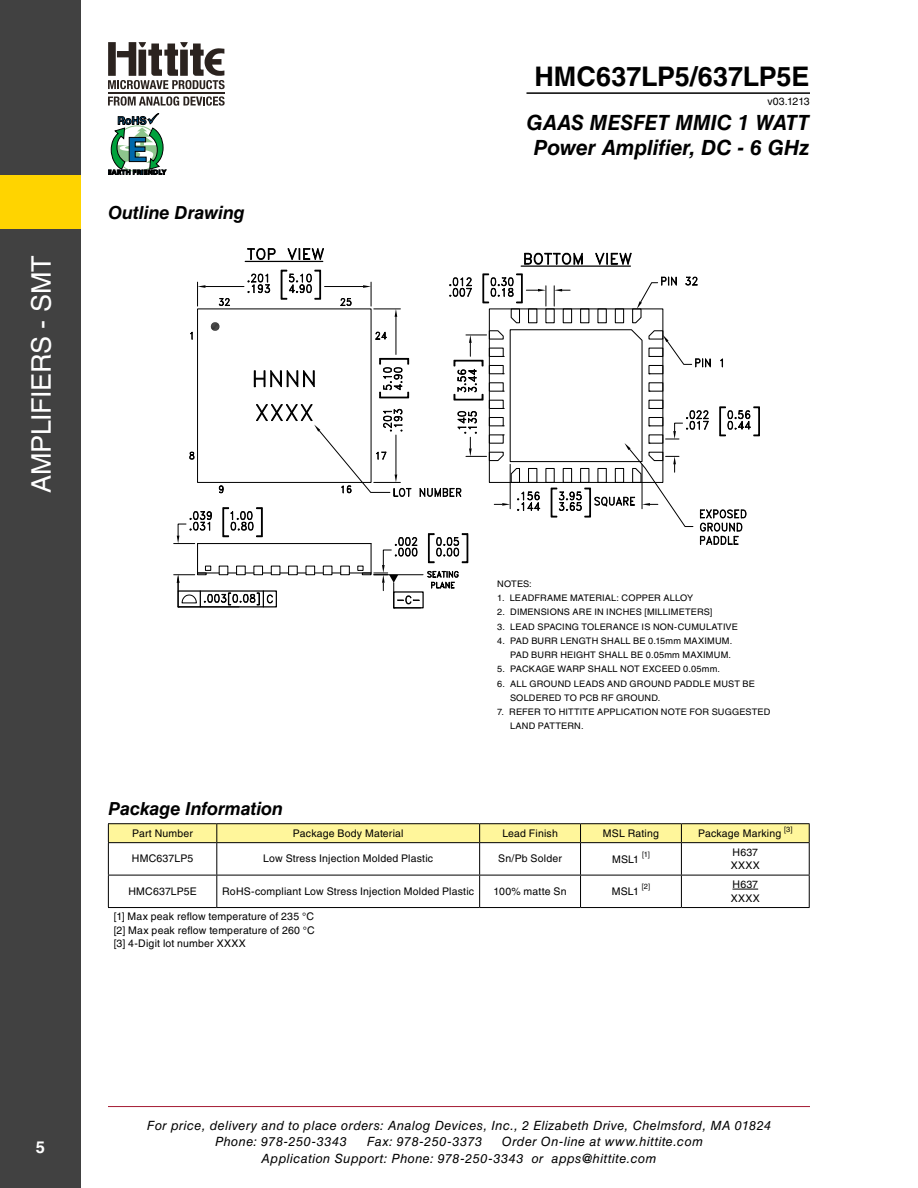
<style>
.page{position:relative;width:918px;height:1188px;background:#fff}
.page>*{position:absolute;margin:0;border:0;box-sizing:border-box;transform-origin:0 0}
.t1{font:700 27px "Helvetica LT Std";letter-spacing:-.005em;color:#000}
.t2{font:27px "Helvetica LT Std";letter-spacing:-.015em;color:#fff}
.t3{font:italic 700 21px/25.2px "Helvetica LT Std";letter-spacing:-.005em;color:#000;text-align:center}
.t4{font:italic 700 18px "Helvetica LT Std";letter-spacing:-.005em;color:#000}
.t5{font:700 16.5px "Helvetica LT Std";color:#fff}
.t6{font:italic 12.75px/16.5px "Helvetica LT Std";letter-spacing:.035em;color:#000}
.t7{font:10.5px/13.5px "Helvetica LT Std";letter-spacing:.02em;color:#000}
.t8{font:9px/14.2px "Helvetica LT Std";letter-spacing:.02em;color:#000;text-align:right}
.t9{font:7.5px "Helvetica LT Std";color:#000}
</style>
<div class="page">
<hr style="left:108px;top:1106px;width:702px;height:1px;background:#a41b33">
<hr style="left:526px;top:92px;width:284px;height:2px;background:#000">
<svg style="left:108px;top:113px;width:58px;height:62px"></svg>
<div style="left:0;top:0;width:81px;height:1188px;background:#414141"></div>
<div style="left:0;top:175px;width:81px;height:54px;background:#ffd400"></div>
<svg style="left:108px;top:96px;width:117px;height:10px"></svg>
<svg style="left:108px;top:42px;width:117px;height:47px"></svg>
<hr style="left:108px;top:92px;width:116px;height:1px;background:#2b231f">
<hr style="left:108px;top:823px;width:109px;height:1px;background:#000">
<hr style="left:217px;top:823px;width:263px;height:1px;background:#000">
<hr style="left:480px;top:823px;width:101px;height:1px;background:#000">
<hr style="left:581px;top:823px;width:100px;height:1px;background:#000">
<hr style="left:681px;top:823px;width:129px;height:1px;background:#000">
<svg style="left:108px;top:824px;width:702px;height:18px"></svg>
<hr style="left:108px;top:842px;width:109px;height:1px;background:#000">
<hr style="left:108px;top:843px;width:1px;height:32px;background:#000">
<hr style="left:217px;top:842px;width:263px;height:1px;background:#000">
<hr style="left:216px;top:843px;width:1px;height:32px;background:#000">
<hr style="left:480px;top:842px;width:101px;height:1px;background:#000">
<hr style="left:479px;top:843px;width:1px;height:32px;background:#000">
<hr style="left:581px;top:842px;width:100px;height:1px;background:#000">
<hr style="left:580px;top:843px;width:1px;height:32px;background:#000">
<hr style="left:681px;top:842px;width:129px;height:1px;background:#000">
<hr style="left:681px;top:843px;width:1px;height:32px;background:#000">
<hr style="left:809px;top:843px;width:1px;height:32px;background:#000">
<hr style="left:108px;top:875px;width:109px;height:1px;background:#000">
<hr style="left:108px;top:875px;width:1px;height:32px;background:#000">
<hr style="left:217px;top:875px;width:263px;height:1px;background:#000">
<hr style="left:216px;top:875px;width:1px;height:32px;background:#000">
<hr style="left:480px;top:875px;width:101px;height:1px;background:#000">
<hr style="left:479px;top:875px;width:1px;height:32px;background:#000">
<hr style="left:581px;top:875px;width:100px;height:1px;background:#000">
<hr style="left:580px;top:875px;width:1px;height:32px;background:#000">
<hr style="left:681px;top:875px;width:129px;height:1px;background:#000">
<hr style="left:681px;top:875px;width:1px;height:32px;background:#000">
<hr style="left:809px;top:875px;width:1px;height:32px;background:#000">
<hr style="left:108px;top:907px;width:109px;height:1px;background:#000">
<hr style="left:217px;top:907px;width:263px;height:1px;background:#000">
<hr style="left:480px;top:907px;width:101px;height:1px;background:#000">
<hr style="left:581px;top:907px;width:100px;height:1px;background:#000">
<hr style="left:681px;top:907px;width:129px;height:1px;background:#000">
<svg style="left:732px;top:889px;width:26px;height:1px"></svg>
<svg style="left:174px;top:248px;width:586px;height:360px"></svg>
<h1 class="t2" style="left:26px;top:493px;width:239px;rotate:-90deg">Amplifiers - SMT</h1>
<h3 class="t4" style="left:108px;top:201px;width:138px">Outline Drawing</h3>
<h3 class="t4" style="left:108px;top:798px;width:176px">Package Information</h3>
<h1 class="t1" style="left:534px;top:60px;width:277px">HMC637LP5/637LP5E</h1>
<p class="t7" style="left:767px;top:94px;width:44px">v03.1213</p>
<h2 class="t3" style="left:527px;top:109px;width:285px">GaAs MESFET MMIC 1 WATT<br>Power Amplifier, DC - 6 GHz</h2>
<p class="t8" style="left:497px;top:577px;width:36px">NOTES:</p>
<p class="t8" style="left:497px;top:591px;width:146px">1. LEADFRAME MATERIAL: COPPER</p>
<p class="t8" style="left:663px;top:591px;width:31px">ALLOY</p>
<p class="t8" style="left:497px;top:605px;width:26px">2. DIME</p>
<p class="t8" style="left:534px;top:605px;width:120px">NSIONS ARE I N I NCHES [MILLIME</p>
<p class="t8" style="left:685px;top:605px;width:13px">TERS</p>
<p class="t8" style="left:710px;top:605px;width:4px">]</p>
<p class="t8" style="left:497px;top:619px;width:105px">3. LEAD SPACI NG TOLER</p>
<p class="t8" style="left:613px;top:619px;width:125px">ANCE IS NON-CUMULATIVE</p>
<p class="t8" style="left:497px;top:634px;width:237px">4. PAD BURR LENGTH SHALL BE 0.15mm MAXIM UM.<br>PAD BURR HEIGHT SHALL BE 0.05mm MAXIM UM.</p>
<p class="t8" style="left:497px;top:662px;width:224px">5. PACKAGE WARP SHALL NOT EXCEED 0.05mm.</p>
<p class="t8" style="left:510px;top:676px;width:245px;text-align:left;text-indent:-13px">6. ALL GROUND LEADS AND GROUND PADDLE MUST BE<br>SOLDERE</p>
<p class="t8" style="left:555px;top:691px;width:107px">D TO PCB RF GROUND.</p>
<p class="t8" style="left:497px;top:705px;width:20px">7. REFER</p>
<p class="t8" style="left:543px;top:705px;width:66px">TO HITTITE APPLI</p>
<p class="t8" style="left:624px;top:705px;width:148px">CATION NOTE FOR SUGGESTED</p>
<p class="t8" style="left:510px;top:719px;width:75px">LAND PATTERN.</p>
<p class="t7" style="left:132px;top:826px;width:62px">Part Number</p>
<p class="t7" style="left:293px;top:826px;width:112px">Package Body Material</p>
<p class="t7" style="left:502px;top:826px;width:57px">Lead Finish</p>
<p class="t7" style="left:603px;top:826px;width:9px">MSL</p>
<p class="t7" style="left:628px;top:826px;width:33px">Rating</p>
<p class="t7" style="left:698px;top:826px;width:96px">Package Marking <sup>[3]</sup></p>
<p class="t7" style="left:132px;top:852px;width:63px">HMC637LP5</p>
<p class="t7" style="left:263px;top:852px;width:171px">Low Stress I njection Molded Plastic</p>
<p class="t7" style="left:498px;top:852px;width:65px">Sn/Pb Solder</p>
<p class="t7" style="left:612px;top:852px;width:9px">MSL</p>
<p class="t7" style="left:633px;top:852px;width:7px">1</p>
<p class="t9" style="left:642px;top:850px;width:9px">[1]</p>
<p class="t7" style="left:731px;top:845px;width:31px">H637<br>XXXX</p>
<p class="t9" style="left:642px;top:882px;width:10px">[2]</p>
<p class="t7" style="left:731px;top:878px;width:31px">H637<br>XXXX</p>
<p class="t7" style="left:128px;top:884px;width:68px">HMC637LP5E</p>
<p class="t7" style="left:222px;top:884px;width:253px">RoHS-compliant Low Stress I njection Molded Plastic</p>
<p class="t7" style="left:494px;top:884px;width:74px">100% matte Sn</p>
<p class="t7" style="left:612px;top:885px;width:9px">MSL</p>
<p class="t7" style="left:633px;top:885px;width:7px">1</p>
<p class="t7" style="left:114px;top:910px;width:203px;text-align:justify">[1] Max peak reflow temperature of 235 °C [2] Max peak reflow temperature of 260 °C [3] 4-Digit lot number XXXX</p>
<h3 class="t5" style="left:36px;top:1138px;width:11px">5</h3>
<h3 class="t6" style="left:215px;top:1117px;width:558px;text-indent:-68px">For price, delivery and to place orders: Analog Devices, Inc., 2 Elizabeth Drive, Chelmsford, MA 01824<br>Phone: 978-250-3343</h3>
<h3 class="t6" style="left:262px;top:1133px;width:443px;text-indent:240px">Order On-line at www.hittite.com<br>Application Support: Phone: 978-250-3343 or apps@hittite.com</h3>
<h3 class="t6" style="left:367px;top:1133px;width:117px">Fax: 978-250-3373</h3>
</div>
